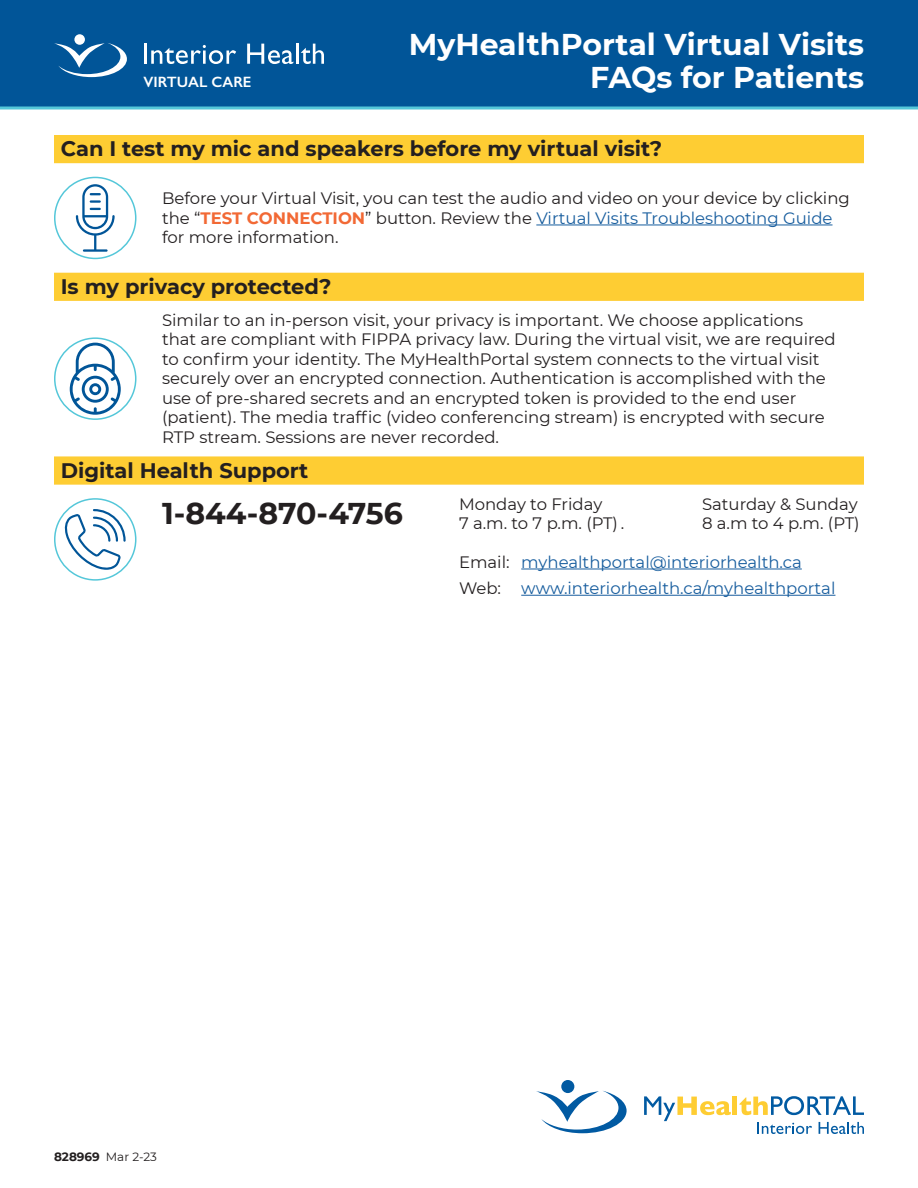
<style>
.page{position:relative;width:918px;height:1188px;background:#fff}
.page>*{position:absolute;margin:0;border:0;box-sizing:border-box;transform-origin:0 0}
.t1{font:700 30px/33px "Montserrat";color:#fff;text-align:right}
.t2{font:700 30px "Montserrat";color:#231f20}
.t3{font:700 21px "Montserrat";color:#231f20}
.t4{font:16.5px/19.5px "Montserrat";color:#231f20}
.t5{font:16.5px/26.2px "Montserrat";color:#175d9e}
.t6{font:600 15px "Gill Sans";color:#fff}
.t7{font:12px "Montserrat";color:#231f20}
.s1{font-weight:700;color:#f26935}
.s2{color:#175d9e}
.s3{color:#231f20}
.s4{font-weight:700}
</style>
<div class="page">
<hr style="left:733px;top:1097px;width:4px;height:18px;background:#fecd33">
<div style="left:561px;top:1080px;width:13px;height:13px;background:#015aa2;border-radius:50%"></div>
<svg style="left:536px;top:1091px;width:91px;height:42px"></svg>
<svg style="left:644px;top:1096px;width:87px;height:25px"></svg>
<svg style="left:739px;top:1096px;width:125px;height:19px"></svg>
<svg style="left:758px;top:1122px;width:54px;height:12px"></svg>
<svg style="left:819px;top:1122px;width:45px;height:12px"></svg>
<div style="left:0;top:0;width:918px;height:106px;background:#015598"></div>
<svg style="left:0;top:106px;width:351px;height:4px"></svg>
<svg style="left:351px;top:106px;width:567px;height:4px;background:#5ebfd5"></svg>
<div style="left:74px;top:34px;width:11px;height:11px;background:#fff;border-radius:50%"></div>
<svg style="left:54px;top:43px;width:73px;height:34px"></svg>
<hr style="left:144px;top:44px;width:3px;height:20px;background:#fff">
<svg style="left:151px;top:45px;width:85px;height:19px"></svg>
<svg style="left:247px;top:44px;width:46px;height:20px"></svg>
<hr style="left:296px;top:44px;width:3px;height:20px;background:#fff">
<svg style="left:301px;top:44px;width:23px;height:20px"></svg>
<svg style="left:54px;top:135px;width:810px;height:350px"></svg>
<svg style="left:76px;top:184px;width:39px;height:68px"></svg>
<div style="left:54px;top:177px;width:83px;height:82px;border:2px solid #54c7d9;border-radius:50%"></div>
<hr style="left:536px;top:225px;width:297px;height:1px;background:#175d9e">
<div style="left:54px;top:337px;width:83px;height:83px;border:2px solid #54c7d9;border-radius:50%"></div>
<svg style="left:70px;top:343px;width:51px;height:72px"></svg>
<svg style="left:64px;top:509px;width:62px;height:61px"></svg>
<div style="left:54px;top:498px;width:82px;height:83px;border:2px solid #54c7d9;border-radius:50%"></div>
<hr style="left:521px;top:569px;width:281px;height:1px;background:#175d9e">
<hr style="left:521px;top:595px;width:314px;height:1px;background:#175d9e">
<p class="t6" style="left:144px;top:73px;width:109px">VIRTUAL CARE</p>
<h1 class="t1" style="left:409px;top:26px;width:457px">MyHealthPortal Virtual Visits<br>FAQs for Patients</h1>
<p class="t3" style="left:61px;top:134px;width:603px">Can I test my mic and speakers before my virtual visit?</p>
<p class="t4" style="left:162px;top:188px;width:689px">Before your Virtual Visit, you can test the audio and video on your device by clicking the “<span class="s1">TEST CONNECTION</span>” button. Review the <span class="s2">Virtual Visits Troubleshooting Guide </span>for more information.</p>
<p class="t3" style="left:61px;top:272px;width:272px">Is my privacy protected?</p>
<p class="t4" style="left:162px;top:310px;width:675px">Similar to an in-person visit, your privacy is important. We choose applications that are compliant with FIPPA privacy law. During the virtual visit, we are required to confirm your identity. The MyHealthPortal system connects to the virtual visit securely over an encrypted connection. Authentication is accomplished with the use of pre-shared secrets and an encrypted token is provided to the end user (patient). The media traffic (video conferencing stream) is encrypted with secure RTP stream. Sessions are never recorded.</p>
<p class="t3" style="left:61px;top:455px;width:249px">Digital Health Support</p>
<h1 class="t2" style="left:162px;top:492px;width:242px">1-844-870-4756</h1>
<p class="t4" style="left:459px;top:494px;width:167px">Monday to Friday<br>7 a.m. to 7 p.m. (PT) .</p>
<p class="t4" style="left:702px;top:494px;width:159px">Saturday &amp; Sunday<br>8 a.m to 4 p.m. (PT)</p>
<p class="t5" style="left:459px;top:548px;width:378px"><span class="s3">Email:</span> myhealthportal@interiorhealth.ca<br><span class="s3">Web:</span> www.interiorhealth.ca/myhealthportal</p>
<p class="t7" style="left:54px;top:1148px;width:105px"><span class="s4">828969</span> Mar 2-23</p>
</div>
